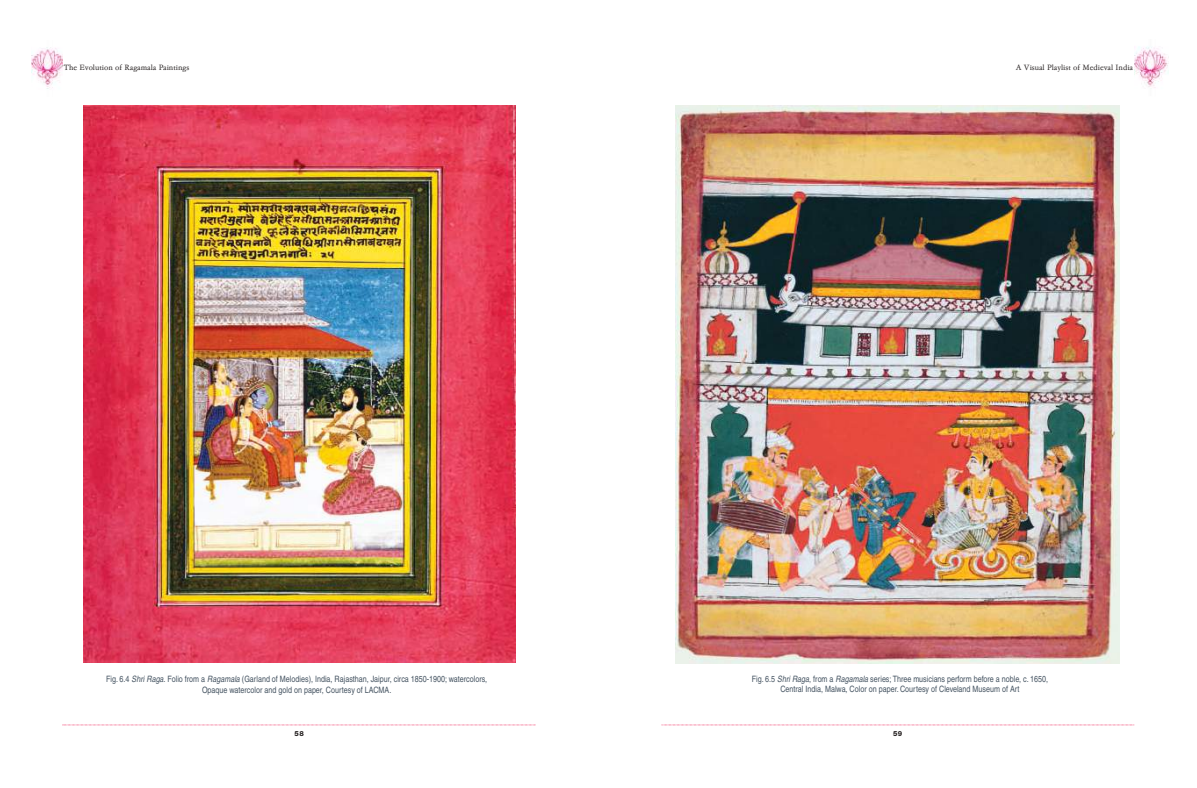
<style>
.page{position:relative;width:1197px;height:788px;background:#fff}
.page>*{position:absolute;margin:0;border:0;box-sizing:border-box;transform-origin:0 0}
.t1{font:condensed 8.75px/10.5px "Helvetica";color:#445361;text-align:center}
.t2{font:7.88px "Garamond No 4 Cyr TCY Ligh";color:#241f1f}
.t3{font:800 7px "Helvetica Neue";color:#241f1f}
.s1{font-style:italic}
</style>
<div class="page">
<img style="left:1134px;top:47px;width:34px;height:41px">
<svg style="left:661px;top:724px;width:474px;height:1px"></svg>
<img style="left:676px;top:105px;width:444px;height:558px">
<img style="left:32px;top:47px;width:31px;height:42px">
<svg style="left:63px;top:724px;width:473px;height:1px"></svg>
<img style="left:83px;top:105px;width:432px;height:557px">
<p class="t2" style="left:64px;top:63px;width:127px">The Evolution of Ragamala Paintings</p>
<p class="t2" style="left:1016px;top:62px;width:119px">A Visual Playlist of Medieval India</p>
<p class="t1" style="left:106px;top:674px;width:383px">Fig. 6.4 <span class="s1">Shri Raga.</span> Folio from a <span class="s1">Ragamala</span> (Garland of Melodies), India, Rajasthan, Jaipur, circa 1850-1900; watercolors,<br>Opaque watercolor and gold on paper, Courtesy of LACMA.</p>
<p class="t1" style="left:752px;top:674px;width:298px">Fig. 6.5 <span class="s1">Shri Raga</span>, from a <span class="s1">Ragamala</span> series; Three musicians perform before a noble, c. 1650,<br>Central India, Malwa, Color on paper. Courtesy of Cleveland Museum of Art</p>
<p class="t3" style="left:295px;top:730px;width:11px">58</p>
<p class="t3" style="left:893px;top:730px;width:11px">59</p>
</div>
